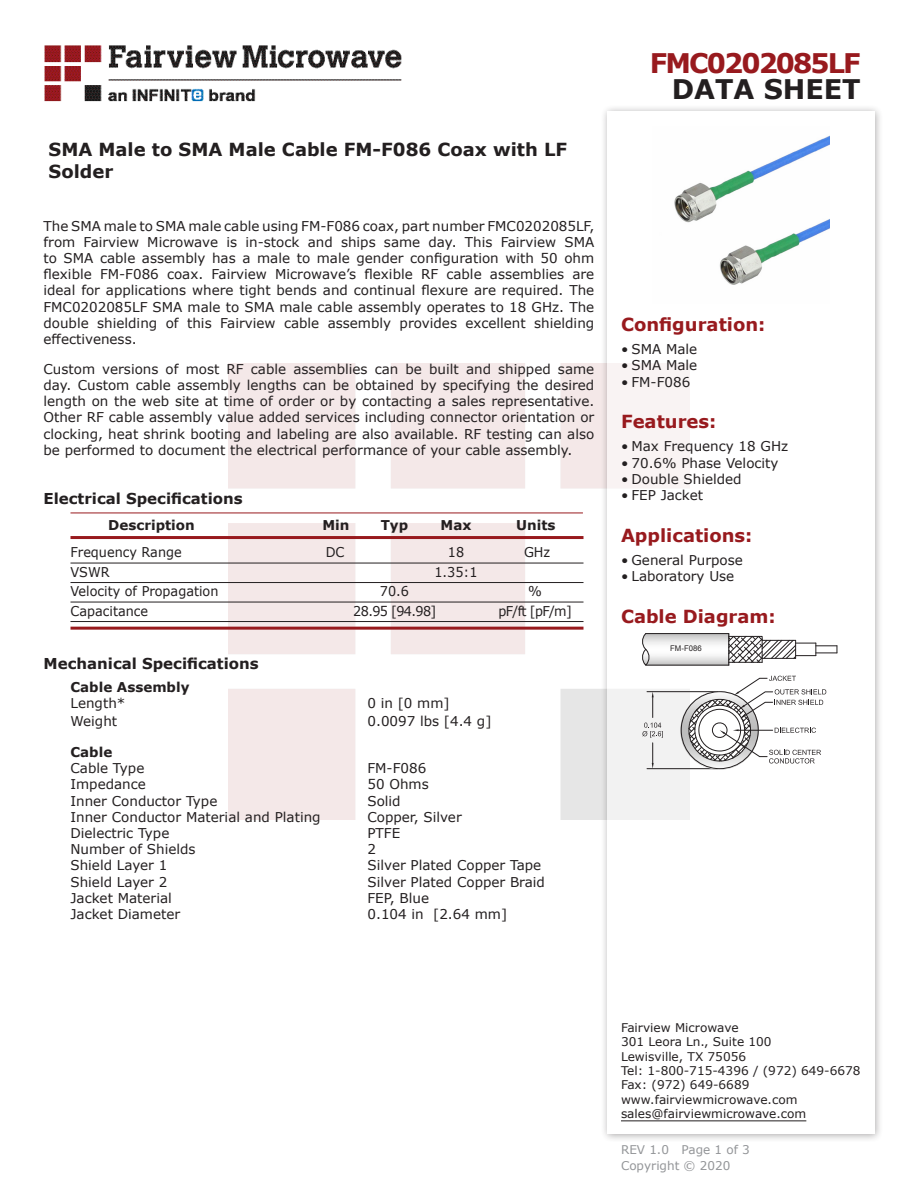
<style>
.page{position:relative;width:918px;height:1188px;background:#fff}
.page>*{position:absolute;margin:0;border:0;box-sizing:border-box;transform-origin:0 0}
.FM{font:700 27px "Verdana";letter-spacing:-.07em;color:#981a1e}
.t1{font:700 27px "Verdana";color:#231f20}
.Web_Description_Para{font:700 18px/21.6px "Verdana";color:#231f20}
.Applications_Header{font:700 18px "Verdana";color:#981a1e}
.Head1{font:700 18px "Verdana";color:#981a1e}
.Head1-2{font:700 15px "Verdana";color:#231f20}
.MarketingDescription{font:13.5px/16.2px "Verdana";color:#231f20;text-align:justify}
.Specs_Para{font:13.5px "Verdana";color:#231f20}
.Table-Body{font:13.5px "Verdana";color:#231f20;scale:.95 1}
.Table-Header{font:700 13.5px "Verdana";color:#231f20}
.Head3{font:700 13.5px "Verdana";color:#231f20}
.FM_Info{font:12px "Verdana";color:#231f20}
.REV_Info{font:12px "Verdana";color:#939598}
.t2{font:7.8px "Arial";color:#231f20}
</style>
<div class="page">
<img style="left:44px;top:45px;width:358px;height:57px">
<div style="left:600px;top:104px;width:284px;height:1039px;background:#231f20;opacity:.75"></div>
<div style="left:608px;top:111px;width:267px;height:1023px;background:#fff"></div>
<hr style="left:70px;top:513px;width:513px;height:1px;background:#981a1e">
<hr style="left:70px;top:536px;width:514px;height:3px;background:#981a1e">
<hr style="left:70px;top:563px;width:514px;height:1px;background:#231f20">
<hr style="left:70px;top:582px;width:514px;height:1px;background:#231f20">
<hr style="left:70px;top:602px;width:514px;height:1px;background:#231f20">
<hr style="left:70px;top:621px;width:514px;height:1px;background:#231f20">
<hr style="left:70px;top:627px;width:514px;height:3px;background:#981a1e">
<hr style="left:621px;top:1120px;width:185px;height:1px;background:#231f20">
<hr style="left:647px;top:691px;width:71px;height:1px;background:#231f20">
<hr style="left:647px;top:768px;width:71px;height:1px;background:#231f20">
<svg style="left:642px;top:692px;width:21px;height:77px"></svg>
<svg style="left:681px;top:676px;width:146px;height:93px"></svg>
<hr style="left:646px;top:665px;width:83px;height:1px;background:#231f20">
<hr style="left:646px;top:633px;width:83px;height:1px;background:#231f20">
<hr style="left:728px;top:634px;width:1px;height:31px;background:#231f20">
<svg style="left:728px;top:636px;width:110px;height:27px"></svg>
<svg style="left:642px;top:633px;width:8px;height:32px"></svg>
<img style="left:674px;top:135px;width:156px;height:150px">
<p class="Web_Description_Para" style="left:49px;top:139px;width:520px">SMA Male to SMA Male Cable FM-F086 Coax with LF<br>Solder</p>
<p class="MarketingDescription" style="left:44px;top:217px;width:552px">The SMA male to SMA male cable using FM-F086 coax, part number FMC0202085LF, from Fairview Microwave is in-stock and ships same day. This Fairview SMA to SMA cable assembly has a male to male gender configuration with 50 ohm flexible FM-F086 coax. Fairview Microwave’s flexible RF cable assemblies are ideal for applications where tight bends and continual flexure are required. The FMC0202085LF SMA male to SMA male cable assembly operates to 18 GHz. The double shielding of this Fairview cable assembly provides excellent shielding effectiveness.</p>
<p class="MarketingDescription" style="left:44px;top:361px;width:552px">Custom versions of most RF cable assemblies can be built and shipped same day. Custom cable assembly lengths can be obtained by specifying the desired length on the web site at time of order or by contacting a sales representative.<br>Other RF cable assembly value added services including connector orientation or clocking, heat shrink booting and labeling are also available. RF testing can also be performed to document the electrical performance of your cable assembly.</p>
<p class="Head1-2" style="left:44px;top:488px;width:201px">Electrical Specifications</p>
<p class="Table-Header" style="left:108px;top:516px;width:88px">Description</p>
<p class="Table-Header" style="left:322px;top:516px;width:29px">Min</p>
<p class="Table-Header" style="left:381px;top:516px;width:29px">Typ</p>
<p class="Table-Header" style="left:441px;top:516px;width:32px">Max</p>
<p class="Table-Header" style="left:516px;top:516px;width:41px">Units</p>
<p class="Table-Body" style="left:70px;top:543px;width:119px">Frequency Range</p>
<p class="Table-Body" style="left:326px;top:543px;width:21px">DC</p>
<p class="Table-Body" style="left:448px;top:543px;width:19px">18</p>
<p class="Table-Body" style="left:524px;top:543px;width:29px">GHz</p>
<p class="Table-Body" style="left:70px;top:562px;width:43px">VSWR</p>
<p class="Table-Body" style="left:434px;top:562px;width:47px">1.35:1</p>
<p class="Table-Body" style="left:70px;top:582px;width:157px">Velocity of Propagation</p>
<p class="Table-Body" style="left:380px;top:582px;width:32px">70.6</p>
<p class="Table-Body" style="left:528px;top:582px;width:16px">%</p>
<p class="Table-Body" style="left:70px;top:601px;width:83px">Capacitance</p>
<p class="Table-Body" style="left:353px;top:601px;width:89px">28.95 [94.98]</p>
<p class="Table-Body" style="left:498px;top:601px;width:79px">pF/ft [pF/m]</p>
<p class="Head1-2" style="left:44px;top:653px;width:217px">Mechanical Specifications</p>
<p class="Head3" style="left:70px;top:677px;width:121px">Cable Assembly</p>
<p class="Specs_Para" style="left:70px;top:694px;width:56px">Length*</p>
<p class="Specs_Para" style="left:368px;top:694px;width:84px">0 in [0 mm]</p>
<p class="Specs_Para" style="left:70px;top:712px;width:48px">Weight</p>
<p class="Specs_Para" style="left:368px;top:712px;width:125px">0.0097 lbs [4.4 g]</p>
<p class="Head3" style="left:70px;top:743px;width:43px">Cable</p>
<p class="Specs_Para" style="left:70px;top:759px;width:75px">Cable Type</p>
<p class="Specs_Para" style="left:368px;top:759px;width:60px">FM-F086</p>
<p class="Specs_Para" style="left:70px;top:775px;width:77px">Impedance</p>
<p class="Specs_Para" style="left:368px;top:775px;width:63px">50 Ohms</p>
<p class="Specs_Para" style="left:70px;top:791px;width:148px">Inner Conductor Type</p>
<p class="Specs_Para" style="left:368px;top:791px;width:35px">Solid</p>
<p class="Specs_Para" style="left:70px;top:808px;width:252px">Inner Conductor Material and Plating</p>
<p class="Specs_Para" style="left:368px;top:808px;width:96px">Copper, Silver</p>
<p class="Specs_Para" style="left:70px;top:824px;width:100px">Dielectric Type</p>
<p class="Specs_Para" style="left:368px;top:824px;width:34px">PTFE</p>
<p class="Specs_Para" style="left:70px;top:840px;width:127px">Number of Shields</p>
<p class="Specs_Para" style="left:368px;top:840px;width:10px">2</p>
<p class="Specs_Para" style="left:70px;top:856px;width:98px">Shield Layer 1</p>
<p class="Specs_Para" style="left:368px;top:856px;width:175px">Silver Plated Copper Tape</p>
<p class="Specs_Para" style="left:70px;top:872px;width:98px">Shield Layer 2</p>
<p class="Specs_Para" style="left:368px;top:872px;width:179px">Silver Plated Copper Braid</p>
<p class="Specs_Para" style="left:70px;top:889px;width:103px">Jacket Material</p>
<p class="Specs_Para" style="left:368px;top:889px;width:63px">FEP, Blue</p>
<p class="Specs_Para" style="left:70px;top:905px;width:111px">Jacket Diameter</p>
<p class="Specs_Para" style="left:368px;top:905px;width:141px">0.104 in [2.64 mm]</p>
<p class="FM" style="left:650px;top:44px;width:213px">FMC0202085LF</p>
<p class="t1" style="left:672px;top:70px;width:191px">DATA SHEET</p>
<p class="Head1" style="left:621px;top:312px;width:146px">Configuration:</p>
<p class="MarketingDescription" style="left:621px;top:341px;width:78px">• SMA Male</p>
<p class="MarketingDescription" style="left:621px;top:357px;width:78px">• SMA Male</p>
<p class="MarketingDescription" style="left:621px;top:373px;width:71px">• FM-F086</p>
<p class="Head1" style="left:621px;top:409px;width:97px">Features:</p>
<p class="MarketingDescription" style="left:621px;top:438px;width:169px">• Max Frequency 18 GHz</p>
<p class="MarketingDescription" style="left:621px;top:454px;width:159px">• 70.6% Phase Velocity</p>
<p class="MarketingDescription" style="left:621px;top:471px;width:122px">• Double Shielded</p>
<p class="MarketingDescription" style="left:621px;top:487px;width:84px">• FEP Jacket</p>
<p class="Applications_Header" style="left:621px;top:523px;width:133px">Applications:</p>
<p class="MarketingDescription" style="left:621px;top:552px;width:123px">• General Purpose</p>
<p class="MarketingDescription" style="left:621px;top:568px;width:115px">• Laboratory Use</p>
<p class="Applications_Header" style="left:621px;top:604px;width:156px">Cable Diagram:</p>
<p class="t2" style="left:670px;top:643px;width:33px">FM-F086</p>
<p class="FM_Info" style="left:621px;top:1019px;width:119px">Fairview Microwave</p>
<p class="FM_Info" style="left:621px;top:1034px;width:152px">301 Leora Ln., Suite 100</p>
<p class="FM_Info" style="left:621px;top:1048px;width:127px">Lewisville, TX 75056</p>
<p class="FM_Info" style="left:621px;top:1062px;width:241px">Tel: 1-800-715-4396 / (972) 649-6678</p>
<p class="FM_Info" style="left:621px;top:1077px;width:130px">Fax: (972) 649-6689</p>
<p class="FM_Info" style="left:621px;top:1091px;width:178px">www.fairviewmicrowave.com</p>
<p class="FM_Info" style="left:621px;top:1106px;width:187px">sales@fairviewmicrowave.com</p>
<p class="REV_Info" style="left:621px;top:1141px;width:130px">REV 1.0 Page 1 of 3</p>
<p class="REV_Info" style="left:621px;top:1157px;width:111px">Copyright © 2020</p>
</div>
